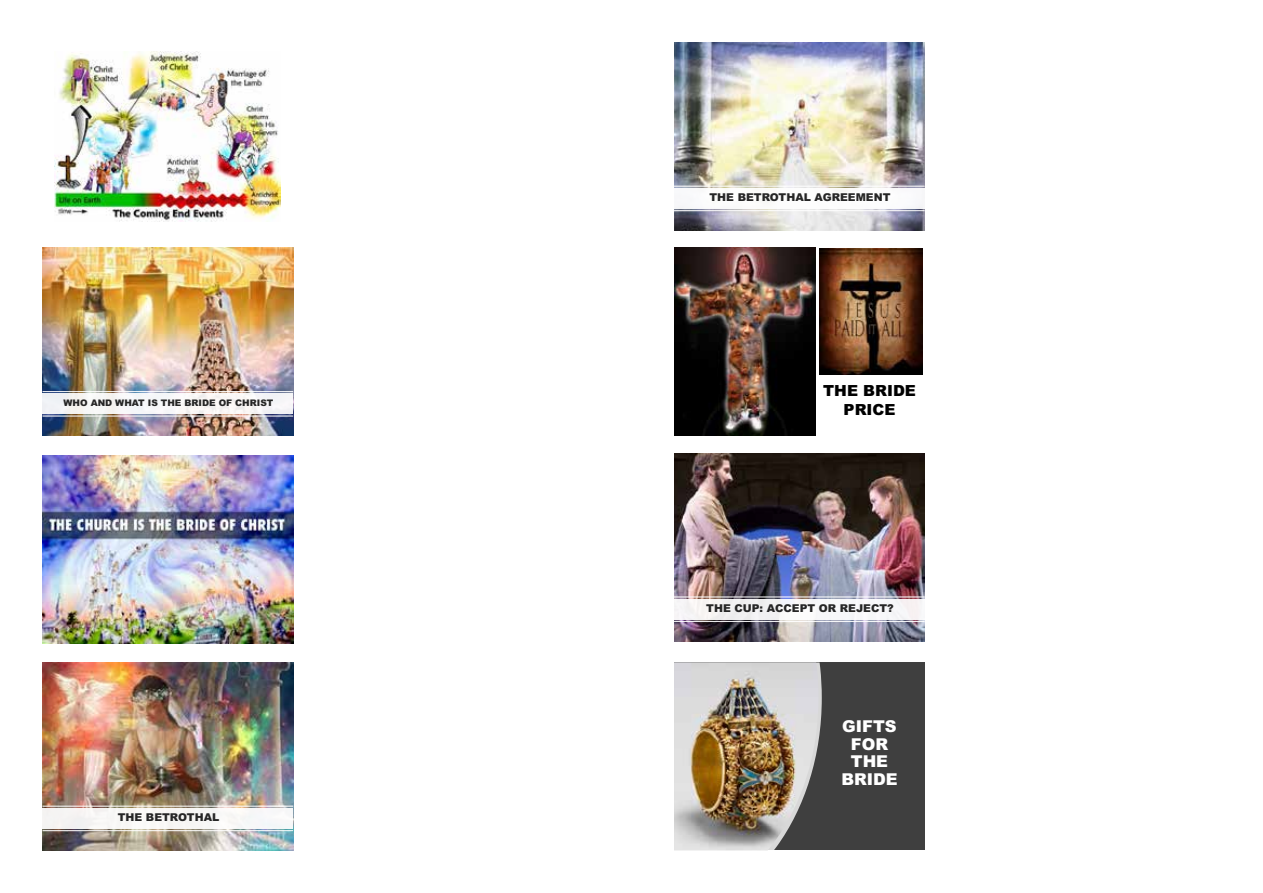
<style>
.page{position:relative;width:1263px;height:893px;background:#fff}
.page>*{position:absolute;margin:0;border:0;box-sizing:border-box;transform-origin:0 0}
.t1{font:900 16.35px/17.7px "Arial";color:#fff;text-align:center}
.t2{font:900 15.3px/18.5px "Arial";color:#000;text-align:center}
.t3{font:900 10.8px "Arial";color:#262626}
.t4{font:900 9px "Arial";color:#262626}
</style>
<div class="page">
<img style="left:55px;top:52px;width:226px;height:169px">
<img style="left:43px;top:248px;width:250px;height:188px">
<div style="left:43px;top:394px;width:250px;height:20px;background:#f6f6f7"></div>
<hr style="left:43px;top:391px;width:250px;height:1px;background:#fff;opacity:.9">
<hr style="left:43px;top:415px;width:250px;height:2px;background:#fff;opacity:.9">
<img style="left:43px;top:455px;width:250px;height:188px">
<img style="left:43px;top:662px;width:250px;height:188px">
<div style="left:43px;top:808px;width:250px;height:20px;background:#f7f7f5"></div>
<hr style="left:43px;top:806px;width:250px;height:1px;background:#fff;opacity:.9">
<hr style="left:43px;top:830px;width:250px;height:1px;background:#fff;opacity:.9">
<img style="left:674px;top:43px;width:250px;height:187px">
<div style="left:674px;top:188px;width:251px;height:21px;background:#fff"></div>
<hr style="left:674px;top:186px;width:251px;height:1px;background:#fff;opacity:.9">
<hr style="left:674px;top:210px;width:251px;height:1px;background:#fff;opacity:.9">
<img style="left:674px;top:248px;width:142px;height:188px">
<img style="left:820px;top:248px;width:102px;height:127px">
<img style="left:674px;top:453px;width:251px;height:188px">
<div style="left:674px;top:599px;width:251px;height:20px;background:#f7f6f7"></div>
<hr style="left:674px;top:596px;width:251px;height:1px;background:#fff;opacity:.9">
<hr style="left:674px;top:621px;width:251px;height:1px;background:#fff;opacity:.9">
<div style="left:674px;top:662px;width:251px;height:188px;background:#3f3f3f"></div>
<svg style="left:818px;top:662px;width:4px;height:82px"></svg>
<img style="left:674px;top:662px;width:144px;height:188px">
<p class="t4" style="left:64px;top:397px;width:211px">WHO AND WHAT IS THE BRIDE OF CHRIST</p>
<p class="t3" style="left:118px;top:810px;width:103px">THE BETROTHAL</p>
<p class="t3" style="left:709px;top:190px;width:183px">THE BETROTHAL AGREEMENT</p>
<h2 class="t2" style="left:823px;top:381px;width:94px">THE BRIDE<br>PRICE</h2>
<p class="t3" style="left:706px;top:600px;width:189px">THE CUP: ACCEPT OR REJECT?</p>
<h1 class="t1" style="left:841px;top:717px;width:58px">GIFTS<br>FOR<br>THE<br>BRIDE</h1>
</div>
